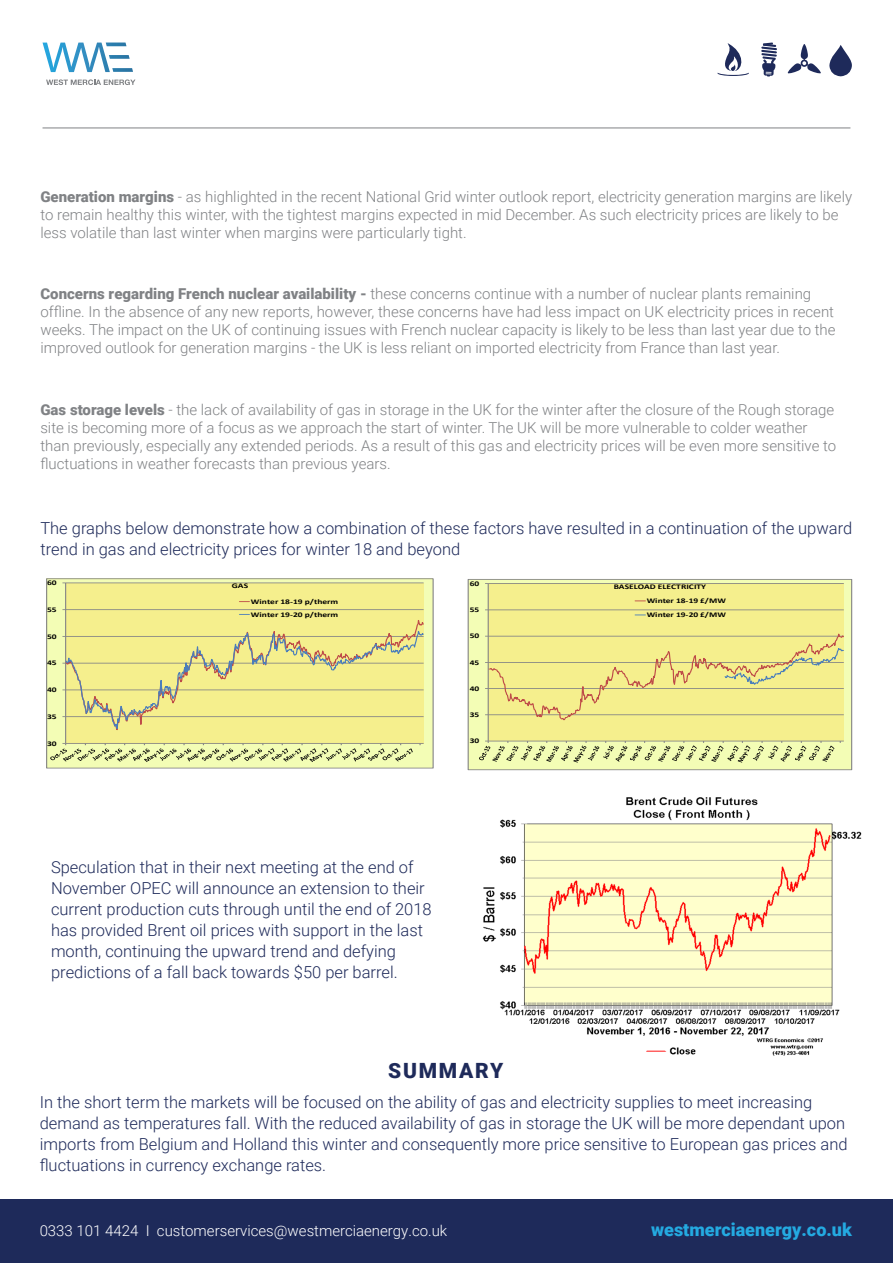
<style>
.page{position:relative;width:893px;height:1263px;background:#fff}
.page>*{position:absolute;margin:0;border:0;box-sizing:border-box;transform-origin:0 0}
.Article_Header{font:900 21px "Roboto";letter-spacing:.085em;color:#1e2a5a}
.t1{font:900 18px "Roboto";color:#24aae1}
.Intro_Copy{font:300 16.5px/21px "Roboto";color:#1e2a5a}
.Body_Copy{font:300 15px/18px "Roboto";color:#808285}
.t2{font:300 15px "Roboto";color:#fff}
.t3{font:700 7.2px/14px "Calibri";letter-spacing:-.005em;color:#000;scale:1.31 1}
.t4{font:700 7.2px/12.8px "Calibri";letter-spacing:-.005em;color:#000;scale:1.33 1}
.s1{font-weight:900}
</style>
<div class="page">
<svg style="left:761px;top:42px;width:16px;height:35px"></svg>
<svg style="left:717px;top:43px;width:32px;height:33px"></svg>
<svg style="left:787px;top:44px;width:34px;height:30px"></svg>
<svg style="left:829px;top:45px;width:23px;height:31px"></svg>
<svg style="left:43px;top:43px;width:90px;height:29px"></svg>
<svg style="left:46px;top:79px;width:89px;height:6px"></svg>
<hr style="left:43px;top:128px;width:807px;height:1px;background:#808285">
<div style="left:0;top:1199px;width:893px;height:64px;background:#1e2a5a"></div>
<div style="left:46px;top:579px;width:387px;height:189px;background:#f3fdb5"></div>
<div style="left:66px;top:583px;width:357px;height:160px;background:#f5ef8d"></div>
<hr style="left:66px;top:609px;width:358px;height:1px;background:#868686">
<hr style="left:66px;top:583px;width:358px;height:1px;background:#868686">
<hr style="left:65px;top:583px;width:1px;height:160px;background:#868686">
<hr style="left:66px;top:743px;width:358px;height:1px;background:#868686">
<svg style="left:62px;top:627px;width:362px;height:105px"></svg>
<svg style="left:50px;top:743px;width:364px;height:19px"></svg>
<div style="left:46px;top:578px;width:387px;height:190px;border:1px solid #868686"></div>
<div style="left:468px;top:579px;width:384px;height:191px;background:#f3fdb5"></div>
<div style="left:488px;top:584px;width:356px;height:157px;background:#f5ef8d"></div>
<hr style="left:488px;top:610px;width:356px;height:1px;background:#868686">
<hr style="left:488px;top:583px;width:356px;height:1px;background:#868686">
<hr style="left:488px;top:584px;width:1px;height:157px;background:#868686">
<hr style="left:488px;top:741px;width:356px;height:1px;background:#868686">
<svg style="left:485px;top:629px;width:359px;height:92px"></svg>
<svg style="left:479px;top:741px;width:362px;height:22px"></svg>
<div style="left:468px;top:579px;width:384px;height:191px;border:1px solid #868686"></div>
<img style="left:482px;top:797px;width:380px;height:259px">
<p class="Body_Copy" style="left:40px;top:187px;width:813px"><span class="s1">Generation margins</span> - as highlighted in the recent National Grid winter outlook report, electricity generation margins are likely to remain healthy this winter, with the tightest margins expected in mid December. As such electricity prices are likely to be less volatile than last winter when margins were particularly tight.</p>
<p class="Body_Copy" style="left:40px;top:285px;width:797px"><span class="s1">Concerns regarding French nuclear availability -</span> these concerns continue with a number of nuclear plants remaining offline. In the absence of any new reports, however, these concerns have had less impact on UK electricity prices in recent weeks. The impact on the UK of continuing issues with French nuclear capacity is likely to be less than last year due to the improved outlook for generation margins - the UK is less reliant on imported electricity from France than last year.</p>
<p class="Body_Copy" style="left:40px;top:400px;width:797px"><span class="s1">Gas storage levels</span> - the lack of availability of gas in storage in the UK for the winter after the closure of the Rough storage site is becoming more of a focus as we approach the start of winter. The UK will be more vulnerable to colder weather than previously, especially any extended periods. As a result of this gas and electricity prices will be even more sensitive to fluctuations in weather forecasts than previous years.</p>
<p class="Intro_Copy" style="left:40px;top:516px;width:813px">The graphs below demonstrate how a combination of these factors have resulted in a continuation of the upward trend in gas and electricity prices for winter 18 and beyond</p>
<p class="t4" style="left:47px;top:576px;width:9px">60</p>
<p class="t4" style="left:47px;top:603px;width:9px">55</p>
<p class="t4" style="left:232px;top:579px;width:14px">GAS</p>
<p class="t4" style="left:251px;top:595px;width:67px">Winter 18-19 p/therm<br>Winter 19-20 p/therm</p>
<p class="t3" style="left:470px;top:576px;width:9px">60</p>
<p class="t3" style="left:470px;top:602px;width:9px">55</p>
<p class="t3" style="left:647px;top:580px;width:62px;text-indent:-33px">BASELOAD ELECTRICITY<br>Winter 18-19 £/MW<br>Winter 19-20 £/MW</p>
<p class="t4" style="left:47px;top:630px;width:9px">50</p>
<p class="t3" style="left:470px;top:629px;width:9px">50</p>
<p class="t4" style="left:47px;top:656px;width:9px">45</p>
<p class="t3" style="left:470px;top:655px;width:9px">45</p>
<p class="t4" style="left:47px;top:683px;width:9px">40</p>
<p class="t3" style="left:470px;top:681px;width:9px">40</p>
<p class="t4" style="left:47px;top:710px;width:9px">35</p>
<p class="t3" style="left:470px;top:708px;width:9px">35</p>
<p class="t4" style="left:47px;top:737px;width:9px">30</p>
<p class="t3" style="left:470px;top:734px;width:9px">30</p>
<p class="Intro_Copy" style="left:51px;top:856px;width:382px">Speculation that in their next meeting at the end of November OPEC will announce an extension to their current production cuts through until the end of 2018 has provided Brent oil prices with support in the last month, continuing the upward trend and defying predictions of a fall back towards $50 per barrel.</p>
<p class="Article_Header" style="left:388px;top:1056px;width:117px">SUMMARY</p>
<p class="Intro_Copy" style="left:40px;top:1090px;width:809px">In the short term the markets will be focused on the ability of gas and electricity supplies to meet increasing demand as temperatures fall. With the reduced availability of gas in storage the UK will be more dependant upon imports from Belgium and Holland this winter and consequently more price sensitive to European gas prices and fluctuations in currency exchange rates.</p>
<p class="t2" style="left:40px;top:1220px;width:409px">0333 101 4424 I customerservices@westmerciaenergy.co.uk</p>
<p class="t1" style="left:651px;top:1217px;width:202px">westmerciaenergy.co.uk</p>
</div>
